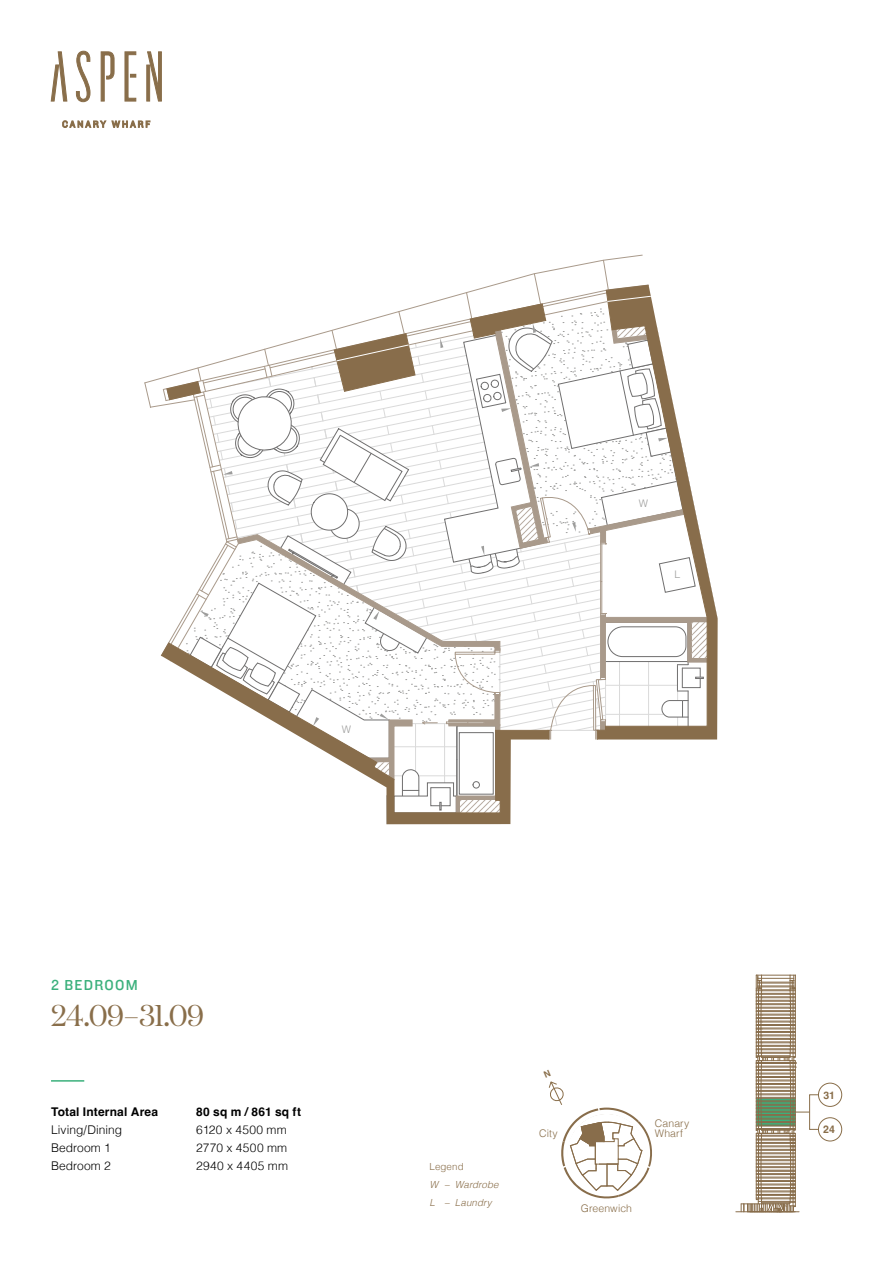
<style>
.page{position:relative;width:893px;height:1263px;background:#fff}
.page>*{position:absolute;margin:0;border:0;box-sizing:border-box;transform-origin:0 0}
.t1{font:30px "Domaine Disp";letter-spacing:-.02em;color:#896e4a}
.t2{font:15px "Knockout HTF31 Junior Middlewt";letter-spacing:.08em;color:#3bb07c}
.t3{font:300 12px/18px "Helvetica";letter-spacing:.015em;color:#000}
.t4{font:700 12px "Helvetica";letter-spacing:.015em;color:#000}
.t5{font:300 10.5px/10.5px "Helvetica";letter-spacing:.01em;color:#896e4a}
.t6{font:700 10.5px "Helvetica";color:#896e4a}
.t7{font:300 10.5px "Helvetica";color:#9d9d9c}
.t8{font:italic 300 9.75px/18px "Helvetica";letter-spacing:.01em;color:#896e4a}
.t9{font:300 9.75px "Helvetica";letter-spacing:.015em;color:#896e4a}
</style>
<div class="page">
<svg style="left:62px;top:120px;width:88px;height:8px"></svg>
<svg style="left:101px;top:51px;width:13px;height:50px"></svg>
<svg style="left:125px;top:51px;width:11px;height:50px"></svg>
<svg style="left:51px;top:51px;width:16px;height:50px"></svg>
<svg style="left:76px;top:51px;width:14px;height:51px"></svg>
<svg style="left:147px;top:51px;width:15px;height:50px"></svg>
<hr style="left:51px;top:1080px;width:33px;height:2px;background:#3bb07c">
<svg style="left:144px;top:254px;width:574px;height:571px"></svg>
<hr style="left:736px;top:1211px;width:63px;height:1px;background:#886d4b">
<div style="left:818px;top:1117px;width:24px;height:24px;border:1px solid #896e4a;border-radius:50%"></div>
<div style="left:818px;top:1083px;width:24px;height:24px;border:1px solid #896e4a;border-radius:50%"></div>
<svg style="left:741px;top:975px;width:69px;height:238px"></svg>
<svg style="left:548px;top:1081px;width:104px;height:118px"></svg>
<p class="t7" style="left:342px;top:725px;width:11px">W</p>
<p class="t7" style="left:639px;top:499px;width:11px">W</p>
<p class="t7" style="left:674px;top:570px;width:7px">L</p>
<p class="t2" style="left:51px;top:976px;width:88px">2 BEDROOM</p>
<h1 class="t1" style="left:51px;top:998px;width:154px">24.09– 31.09</h1>
<p class="t4" style="left:51px;top:1107px;width:109px">Total Internal Area</p>
<p class="t3" style="left:51px;top:1122px;width:73px">Living/Dining<br>Bedroom 1<br>Bedroom 2</p>
<p class="t4" style="left:196px;top:1107px;width:106px">80 sq m / 861 sq ft</p>
<p class="t3" style="left:196px;top:1122px;width:93px;text-align:justify">6120 x 4500 mm 2770 x 4500 mm 2940 x 4405 mm</p>
<p class="t9" style="left:429px;top:1163px;width:36px">Legend</p>
<p class="t8" style="left:429px;top:1176px;width:71px">W – Wardrobe<br>L – Laundry</p>
<p class="t5" style="left:539px;top:1129px;width:20px">City</p>
<p class="t5" style="left:655px;top:1118px;width:36px">Canary<br>Wharf</p>
<p class="t5" style="left:581px;top:1204px;width:53px">Greenwich</p>
<p class="t6" style="left:823px;top:1091px;width:13px">31</p>
<p class="t6" style="left:823px;top:1125px;width:13px">24</p>
</div>
